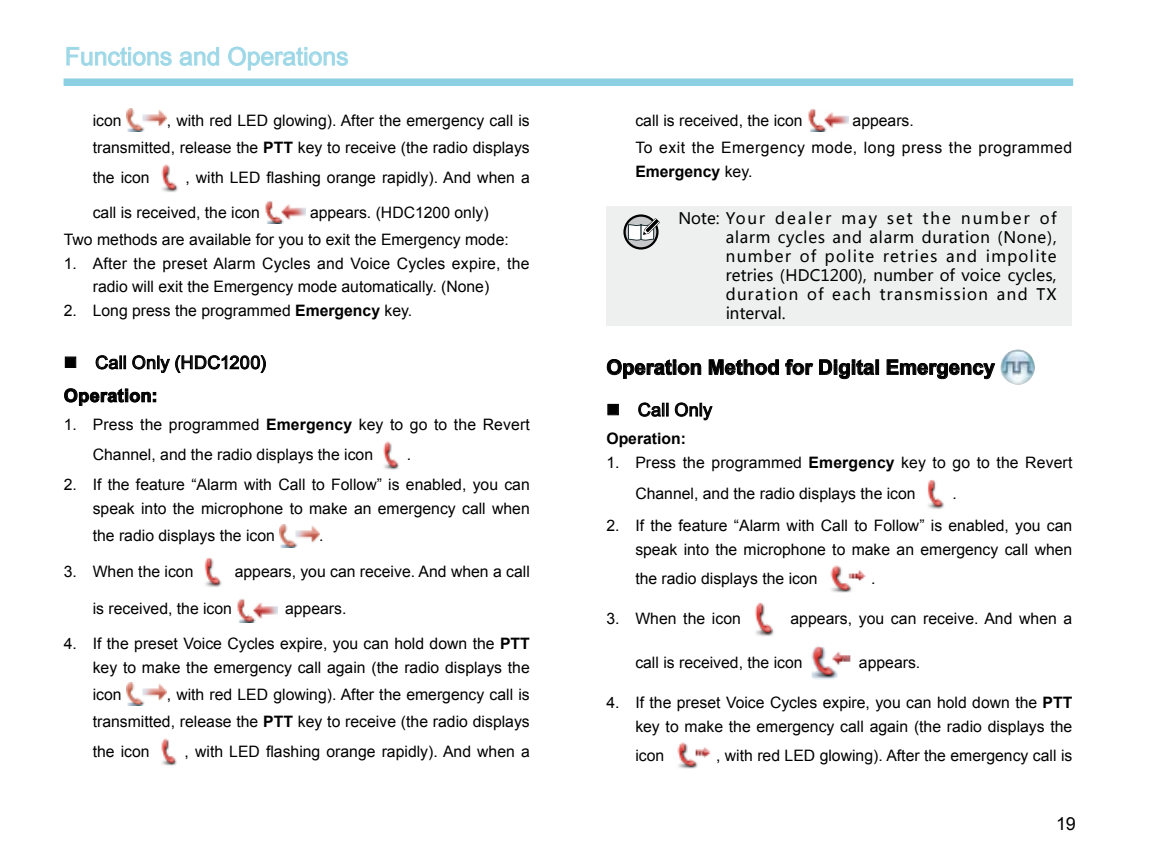
<style>
.page{position:relative;width:1149px;height:862px;background:#fff}
.page>*{position:absolute;margin:0;border:0;box-sizing:border-box;transform-origin:0 0}
.t1{font:24.75px "Arial";color:#9cd7e7}
.t2{font:700 20.25px "Arial";color:#000}
.t3{font:18px/33.1px "Arial";letter-spacing:.01em;color:#000}
.t4{font:15.75px/23.6px "Arial";color:#000;text-align:right}
.t5{font:15.75px/18.9px "Microsoft Ya Hei";letter-spacing:.075em;color:#000;text-align:justify}
.t6{font:15.75px/27.4px "Arial";letter-spacing:.03em;color:#000}
.t7{font:700 15.75px "Arial";color:#000}
.s1{font-weight:700}
.s2{font-weight:400}
</style>
<div class="page">
<div style="left:64px;top:79px;width:1008px;height:6px;background:#8bd0e3"></div>
<div style="left:606px;top:206px;width:465px;height:119px;background:#eeefef"></div>
<img style="left:127px;top:108px;width:40px;height:23px">
<img style="left:161px;top:164px;width:17px;height:28px">
<img style="left:265px;top:200px;width:40px;height:23px">
<div style="left:65px;top:356px;width:11px;height:11px;border:1px solid #000"></div>
<svg style="left:96px;top:355px;width:30px;height:14px"></svg>
<svg style="left:132px;top:355px;width:134px;height:17px"></svg>
<svg style="left:64px;top:388px;width:92px;height:17px"></svg>
<img style="left:383px;top:441px;width:16px;height:28px">
<img style="left:279px;top:524px;width:40px;height:23px">
<img style="left:204px;top:558px;width:18px;height:29px">
<img style="left:237px;top:598px;width:40px;height:23px">
<img style="left:127px;top:682px;width:40px;height:23px">
<img style="left:161px;top:738px;width:16px;height:27px">
<img style="left:808px;top:108px;width:39px;height:24px">
<svg style="left:606px;top:359px;width:95px;height:20px"></svg>
<svg style="left:708px;top:359px;width:166px;height:20px"></svg>
<svg style="left:886px;top:359px;width:109px;height:20px"></svg>
<img style="left:1000px;top:349px;width:34px;height:36px;border-radius:50%">
<svg style="left:638px;top:402px;width:30px;height:14px"></svg>
<svg style="left:674px;top:402px;width:38px;height:18px"></svg>
<img style="left:927px;top:480px;width:17px;height:29px">
<img style="left:830px;top:565px;width:36px;height:27px">
<img style="left:755px;top:603px;width:19px;height:33px">
<img style="left:811px;top:646px;width:40px;height:34px">
<img style="left:677px;top:742px;width:34px;height:26px">
<svg style="left:66px;top:47px;width:106px;height:19px"></svg>
<svg style="left:179px;top:47px;width:41px;height:19px"></svg>
<svg style="left:228px;top:46px;width:121px;height:25px"></svg>
<svg style="left:624px;top:215px;width:33px;height:33px"></svg>
<div style="left:623px;top:214px;width:35px;height:35px;border:2px solid #000;border-radius:50%"></div>
<svg style="left:628px;top:218px;width:32px;height:23px"></svg>
<h1 class="t1" style="left:65px;top:40px;width:285px">Functions and Operations</h1>
<p class="t4" style="left:93px;top:107px;width:438px;line-height:27.2px">, with red LED glowing). After the emergency call is transmitted, release the <span class="s1">PTT</span> key to receive (the radio displays</p>
<p class="t4" style="left:93px;top:166px;width:58px">the icon</p>
<p class="t4" style="left:93px;top:108px;width:30px">icon</p>
<p class="t4" style="left:93px;top:161px;width:438px;line-height:34.2px;text-align:left;text-indent:93px">, with LED flashing orange rapidly). And when a call is received, the icon</p>
<p class="t4" style="left:64px;top:198px;width:446px;line-height:27.4px;text-align:left;text-indent:246px">appears. (HDC1200 only)<br>Two methods are available for you to exit the Emergency mode:</p>
<p class="t4" style="left:93px;top:251px;width:438px;text-align:left;text-indent:-29px">1. After the preset Alarm Cycles and Voice Cycles expire, the radio will exit the Emergency mode automatically. (None)</p>
<p class="t4" style="left:64px;top:298px;width:350px">2. Long press the programmed <span class="s1">Emergency</span> key.</p>
<p class="t3" style="left:64px;top:346px;width:204px">■ Call Only (HDC1200)<br><span class="s1">Operation:</span></p>
<p class="t4" style="left:93px;top:409px;width:438px;line-height:30.2px;text-align:left;text-indent:-29px">1. Press the programmed <span class="s1">Emergency</span> key to go to the Revert<br>Channel, and the radio displays the icon</p>
<p class="t4" style="left:407px;top:443px;width:6px">.</p>
<p class="t4" style="left:64px;top:473px;width:467px">2. If the feature “Alarm with Call to Follow” is enabled, you can speak into the microphone to make an emergency call when</p>
<p class="t4" style="left:93px;top:524px;width:184px">the radio displays the icon</p>
<p class="t4" style="left:319px;top:524px;width:6px">.</p>
<p class="t4" style="left:64px;top:559px;width:131px">3. When the icon</p>
<p class="t4" style="left:235px;top:559px;width:296px">appears, you can receive. And when a call</p>
<p class="t4" style="left:93px;top:596px;width:141px">is received, the icon</p>
<p class="t4" style="left:285px;top:596px;width:63px">appears.</p>
<p class="t4" style="left:64px;top:631px;width:467px">4. If the preset Voice Cycles expire, you can hold down the <span class="s1">PTT </span>key to make the emergency call again (the radio displays the</p>
<p class="t4" style="left:93px;top:682px;width:30px">icon</p>
<p class="t4" style="left:93px;top:680px;width:438px;line-height:27.2px">, with red LED glowing). After the emergency call is transmitted, release the <span class="s1">PTT</span> key to receive (the radio displays</p>
<p class="t4" style="left:93px;top:739px;width:58px">the icon</p>
<p class="t4" style="left:184px;top:739px;width:346px">, with LED flashing orange rapidly). And when a</p>
<p class="t4" style="left:635px;top:109px;width:169px">call is received, the icon</p>
<p class="t6" style="left:635px;top:107px;width:438px;text-indent:217px">appears.<br>To exit the Emergency mode, long press the programmed</p>
<p class="t7" style="left:635px;top:161px;width:119px">Emergency <span class="s2">key.</span></p>
<p class="t5" style="left:725px;top:208px;width:332px;text-indent:-47px">Note: Your dealer may set the number of alarm cycles and alarm duration (None), number of polite retries and impolite retries (HDC1200), number of voice cycles, duration of each transmission and TX interval.</p>
<p class="t2" style="left:606px;top:354px;width:390px">Operation Method for Digital Emergency</p>
<p class="t3" style="left:606px;top:393px;width:107px">■ Call Only</p>
<p class="t7" style="left:606px;top:428px;width:81px">Operation:</p>
<p class="t4" style="left:635px;top:446px;width:438px;line-height:31.5px;text-align:left;text-indent:-29px">1. Press the programmed <span class="s1">Emergency</span> key to go to the Revert<br>Channel, and the radio displays the icon</p>
<p class="t4" style="left:952px;top:482px;width:6px">.</p>
<p class="t4" style="left:606px;top:513px;width:467px">2. If the feature “Alarm with Call to Follow” is enabled, you can speak into the microphone to make an emergency call when</p>
<p class="t4" style="left:635px;top:567px;width:184px">the radio displays the icon</p>
<p class="t4" style="left:871px;top:567px;width:6px">.</p>
<p class="t4" style="left:606px;top:606px;width:136px">3. When the icon</p>
<p class="t4" style="left:790px;top:606px;width:283px">appears, you can receive. And when a</p>
<p class="t4" style="left:635px;top:650px;width:169px">call is received, the icon</p>
<p class="t4" style="left:858px;top:650px;width:63px">appears.</p>
<p class="t4" style="left:606px;top:690px;width:467px">4. If the preset Voice Cycles expire, you can hold down the <span class="s1">PTT </span>key to make the emergency call again (the radio displays the</p>
<p class="t4" style="left:635px;top:743px;width:30px">icon</p>
<p class="t4" style="left:715px;top:743px;width:358px">, with red LED glowing). After the emergency call is</p>
<p class="t3" style="left:1055px;top:806px;width:21px">19</p>
</div>
